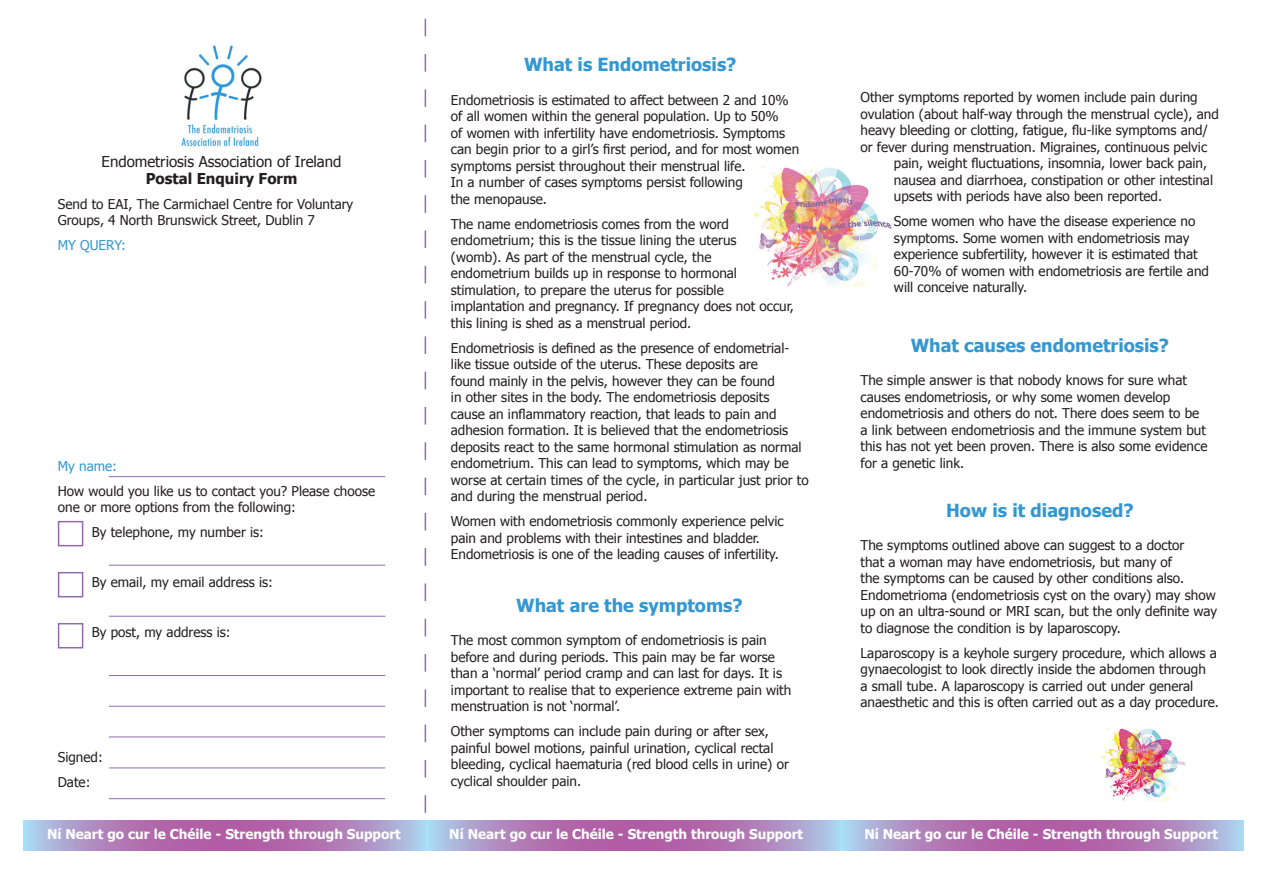
<style>
.page{position:relative;width:1263px;height:893px;background:#fff}
.page>*{position:absolute;margin:0;border:0;box-sizing:border-box;transform-origin:0 0}
.headers{font:700 18px "Tahoma";color:#3297d3}
.t1{font:15px/16.5px "Tahoma";color:#231f20;text-align:center}
.t2{font:13.5px/16.5px "Tahoma";color:#231f20}
.t3{font:700 13.5px "Tahoma";color:#fff}
.t4{font:13.5px "Tahoma";color:#3297d3}
.s1{font-weight:700}
</style>
<div class="page">
<div style="left:58px;top:521px;width:25px;height:25px;border:2px solid #916bae"></div>
<div style="left:58px;top:572px;width:25px;height:25px;border:2px solid #916bae"></div>
<div style="left:58px;top:623px;width:25px;height:25px;border:2px solid #916bae"></div>
<hr style="left:109px;top:565px;width:276px;height:1px;background:#916bae">
<hr style="left:109px;top:616px;width:276px;height:1px;background:#916bae">
<hr style="left:109px;top:675px;width:276px;height:1px;background:#916bae">
<hr style="left:109px;top:706px;width:276px;height:1px;background:#916bae">
<hr style="left:109px;top:737px;width:276px;height:1px;background:#916bae">
<hr style="left:109px;top:476px;width:276px;height:1px;background:#916bae">
<hr style="left:109px;top:767px;width:276px;height:1px;background:#916bae">
<hr style="left:109px;top:798px;width:276px;height:1px;background:#916bae">
<img style="left:181px;top:45px;width:81px;height:102px">
<svg style="left:23px;top:821px;width:403px;height:29px;background:#b083bb"></svg>
<svg style="left:426px;top:821px;width:415px;height:29px;background:#b082bb"></svg>
<svg style="left:841px;top:821px;width:402px;height:29px;background:#b082bb"></svg>
<img style="left:1102px;top:727px;width:84px;height:74px">
<img style="left:754px;top:166px;width:138px;height:122px">
<svg style="left:425px;top:19px;width:1px;height:794px"></svg>
<p class="t1" style="left:102px;top:153px;width:241px">Endometriosis Association of Ireland<br><span class="s1">Postal Enquiry Form</span></p>
<p class="t2" style="left:58px;top:195px;width:297px">Send to EAI, The Carmichael Centre for Voluntary<br>Groups, 4 North Brunswick Street, Dublin 7</p>
<p class="t4" style="left:58px;top:236px;width:69px">MY QUERY:</p>
<p class="t4" style="left:58px;top:457px;width:61px">My name:</p>
<p class="t2" style="left:58px;top:482px;width:319px">How would you like us to contact you? Please choose one or more options from the following:</p>
<p class="t2" style="left:92px;top:523px;width:174px">By telephone, my number is:</p>
<p class="t2" style="left:92px;top:573px;width:183px">By email, my email address is:</p>
<p class="t2" style="left:92px;top:623px;width:140px">By post, my address is:</p>
<p class="t2" style="left:58px;top:748px;width:46px">Signed:</p>
<p class="t2" style="left:58px;top:773px;width:34px">Date:</p>
<p class="headers" style="left:524px;top:52px;width:214px">What is Endometriosis?</p>
<p class="t2" style="left:451px;top:91px;width:350px">Endometriosis is estimated to affect between 2 and 10% of all women within the general population. Up to 50%<br>of women with infertility have endometriosis. Symptoms can begin prior to a girl’s first period, and for most women symptoms persist throughout their menstrual life.<br>In a number of cases symptoms persist following<br>the menopause.</p>
<p class="t2" style="left:451px;top:215px;width:345px">The name endometriosis comes from the word endometrium; this is the tissue lining the uterus<br>(womb). As part of the menstrual cycle, the endometrium builds up in response to hormonal stimulation, to prepare the uterus for possible implantation and pregnancy. If pregnancy does not occur, this lining is shed as a menstrual period.</p>
<p class="t2" style="left:451px;top:339px;width:359px">Endometriosis is defined as the presence of endometrial&shy;like tissue outside of the uterus. These deposits are<br>found mainly in the pelvis, however they can be found<br>in other sites in the body. The endometriosis deposits<br>cause an inflammatory reaction, that leads to pain and adhesion formation. It is believed that the endometriosis deposits react to the same hormonal stimulation as normal endometrium. This can lead to symptoms, which may be worse at certain times of the cycle, in particular just prior to and during the menstrual period.</p>
<p class="t2" style="left:451px;top:512px;width:334px">Women with endometriosis commonly experience pelvic pain and problems with their intestines and bladder.<br>Endometriosis is one of the leading causes of infertility.</p>
<p class="headers" style="left:516px;top:593px;width:228px">What are the symptoms?</p>
<p class="t2" style="left:451px;top:632px;width:342px">The most common symptom of endometriosis is pain before and during periods. This pain may be far worse than a ‘normal’ period cramp and can last for days. It is important to realise that to experience extreme pain with menstruation is not ‘normal’.</p>
<p class="t2" style="left:451px;top:723px;width:339px">Other symptoms can include pain during or after sex, painful bowel motions, painful urination, cyclical rectal bleeding, cyclical haematuria (red blood cells in urine) or cyclical shoulder pain.</p>
<p class="t2" style="left:860px;top:88px;width:339px">Other symptoms reported by women include pain during</p>
<p class="t2" style="left:860px;top:105px;width:360px">ovulation (about half-way through the menstrual cycle), and</p>
<p class="t2" style="left:860px;top:121px;width:349px">heavy bleeding or clotting, fatigue, flu-like symptoms and/</p>
<p class="t2" style="left:860px;top:138px;width:348px">or fever during menstruation. Migraines, continuous pelvic</p>
<p class="t2" style="left:894px;top:154px;width:315px">pain, weight fluctuations, insomnia, lower back pain,</p>
<p class="t2" style="left:894px;top:171px;width:321px">nausea and diarrhoea, constipation or other intestinal</p>
<p class="t2" style="left:894px;top:187px;width:270px">upsets with periods have also been reported.</p>
<p class="t2" style="left:894px;top:212px;width:317px">Some women who have the disease experience no symptoms. Some women with endometriosis may experience subfertility, however it is estimated that 60-70% of women with endometriosis are fertile and will conceive naturally.</p>
<p class="headers" style="left:911px;top:332px;width:260px">What causes endometriosis?</p>
<p class="t2" style="left:860px;top:371px;width:348px">The simple answer is that nobody knows for sure what causes endometriosis, or why some women develop endometriosis and others do not. There does seem to be a link between endometriosis and the immune system but this has not yet been proven. There is also some evidence for a genetic link.</p>
<p class="headers" style="left:946px;top:498px;width:189px">How is it diagnosed?</p>
<p class="t2" style="left:860px;top:537px;width:358px">The symptoms outlined above can suggest to a doctor<br>that a woman may have endometriosis, but many of<br>the symptoms can be caused by other conditions also.<br>Endometrioma (endometriosis cyst on the ovary) may show up on an ultra-sound or MRI scan, but the only definite way to diagnose the condition is by laparoscopy.</p>
<p class="t2" style="left:860px;top:644px;width:360px">Laparoscopy is a keyhole surgery procedure, which allows a gynaecologist to look directly inside the abdomen through<br>a small tube. A laparoscopy is carried out under general anaesthetic and this is often carried out as a day procedure.</p>
<p class="t3" style="left:47px;top:824px;width:355px">Ní Neart go cur le Chéile - Strength through Support</p>
<p class="t3" style="left:449px;top:824px;width:355px">Ní Neart go cur le Chéile - Strength through Support</p>
<p class="t3" style="left:864px;top:824px;width:355px">Ní Neart go cur le Chéile - Strength through Support</p>
</div>
